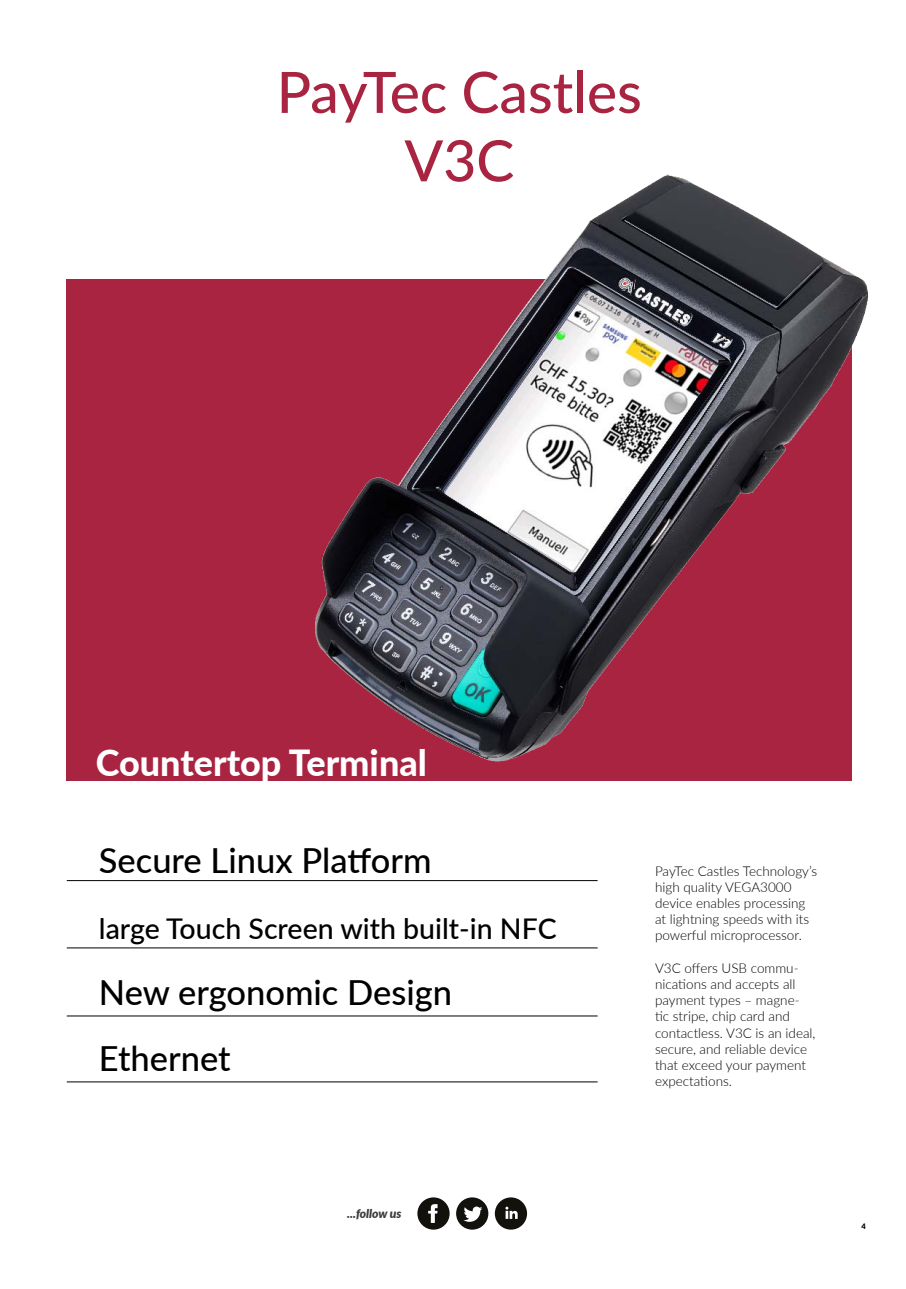
<style>
.page{position:relative;width:906px;height:1289px;background:#fff}
.page>*{position:absolute;margin:0;border:0;box-sizing:border-box;transform-origin:0 0}
.t1{font:500 57px/68.4px "Lato";color:#a92441;text-align:center}
.t2{font:800 36px "Lato";color:#fff}
.t3{font:500 34.5px/66px "Lato";color:#000}
.t4{font:500 28.5px "Lato";color:#000}
.t5{font:300 13.5px/16.2px "Lato";color:#000}
.t6{font:italic 900 12.15px "Lato";color:#3c3c3b}
.t7{font:900 7.5px "Lato";color:#000}
</style>
<div class="page">
<div style="left:67px;top:279px;width:785px;height:501px;background:#a92441"></div>
<hr style="left:67px;top:880px;width:530px;height:1px;background:#000">
<hr style="left:67px;top:947px;width:530px;height:1px;background:#000">
<hr style="left:67px;top:1015px;width:530px;height:1px;background:#000">
<hr style="left:67px;top:1081px;width:530px;height:1px;background:#000">
<img style="left:315px;top:174px;width:553px;height:588px">
<svg style="left:417px;top:1197px;width:32px;height:32px"></svg>
<svg style="left:456px;top:1197px;width:32px;height:32px"></svg>
<svg style="left:495px;top:1197px;width:32px;height:32px"></svg>
<h1 class="t1" style="left:277px;top:56px;width:367px">PayTec Castles<br>V3C</h1>
<h2 class="t2" style="left:96px;top:735px;width:333px">Countertop Terminal</h2>
<h3 class="t3" style="left:99px;top:826px;width:334px">Secure Linux Platform</h3>
<h3 class="t4" style="left:99px;top:908px;width:459px">large Touch Screen with built-in NFC</h3>
<h3 class="t3" style="left:99px;top:958px;width:355px">New ergonomic Design<br>Ethernet</h3>
<p class="t6" style="left:347px;top:1204px;width:56px">...follow us</p>
<p class="t5" style="left:655px;top:862px;width:164px">PayTec Castles Technology’s high quality VEGA3000 device enables processing at lightning speeds with its powerful microprocessor.</p>
<p class="t5" style="left:655px;top:959px;width:162px">V3C offers USB commu&shy;nications and accepts all payment types – magne&shy;tic stripe, chip card and contactless. V3C is an ideal, secure, and reliable device that exceed your payment expectations.</p>
<p class="t7" style="left:861px;top:1220px;width:6px">4</p>
</div>
